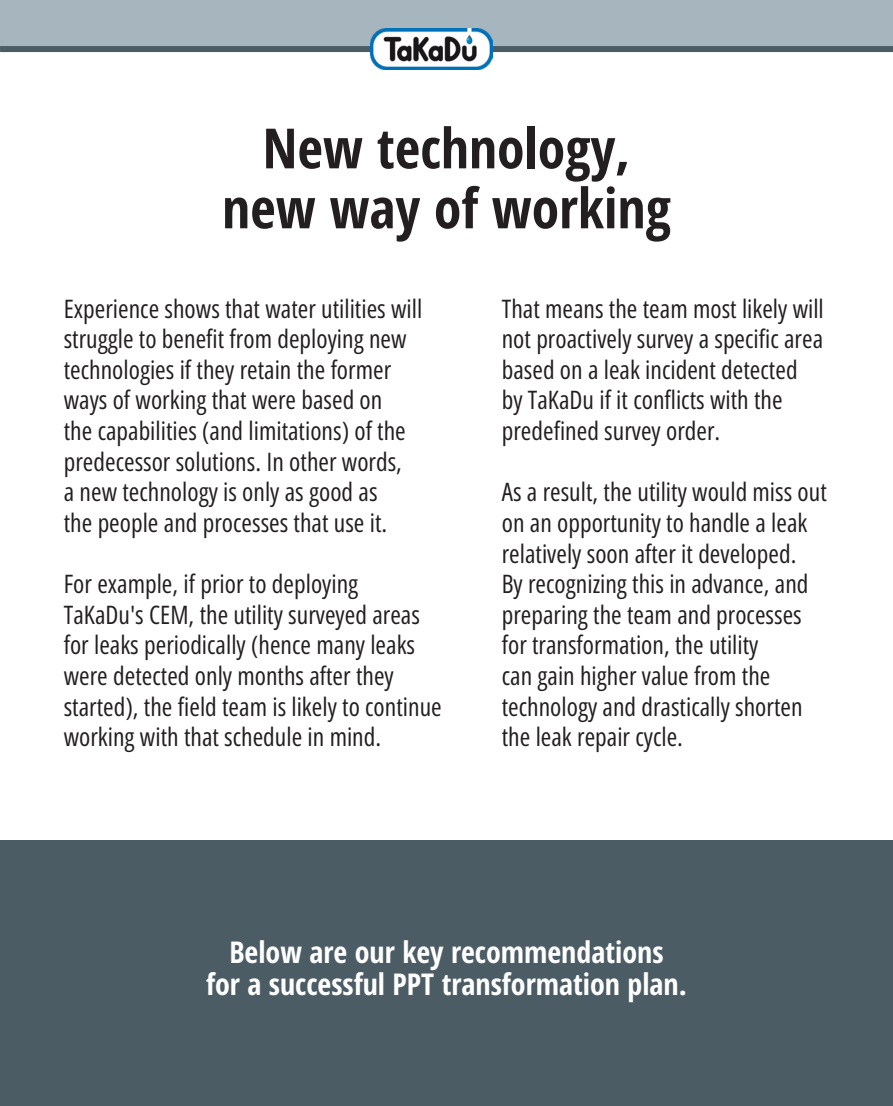
<style>
.page{position:relative;width:893px;height:1106px;background:#fff}
.page>*{position:absolute;margin:0;border:0;box-sizing:border-box;transform-origin:0 0}
.t1{font:700 55.5px/60px "Open Sans Hebrew Condensed";color:#231f20;text-align:center}
.t2{font:700 30px/32.4px "Open Sans Hebrew Condensed";color:#fff;text-align:center}
.t3{font:25.5px/30.6px "Open Sans Hebrew Condensed";color:#231f20}
</style>
<div class="page">
<div style="left:0;top:0;width:893px;height:49px;background:#a7b6be"></div>
<div style="left:0;top:46px;width:893px;height:6px;background:#4c5c65"></div>
<img style="left:371px;top:29px;width:122px;height:41px">
<div style="left:0;top:840px;width:893px;height:266px;background:#4c5c65"></div>
<h1 class="t1" style="left:222px;top:121px;width:450px">New technology, new way of working</h1>
<p class="t3" style="left:64px;top:294px;width:360px">Experience shows that water utilities will struggle to benefit from deploying new technologies if they retain the former ways of working that were based on<br>the capabilities (and limitations) of the predecessor solutions. In other words,<br>a new technology is only as good as<br>the people and processes that use it.</p>
<p class="t3" style="left:64px;top:569px;width:379px">For example, if prior to deploying TaKaDu's CEM, the utility surveyed areas for leaks periodically (hence many leaks were detected only months after they started), the field team is likely to continue working with that schedule in mind.</p>
<p class="t3" style="left:502px;top:294px;width:324px">That means the team most likely will not proactively survey a specific area based on a leak incident detected by TaKaDu if it conflicts with the predefined survey order.</p>
<p class="t3" style="left:502px;top:477px;width:327px">As a result, the utility would miss out on an opportunity to handle a leak relatively soon after it developed.<br>By recognizing this in advance, and preparing the team and processes for transformation, the utility<br>can gain higher value from the technology and drastically shorten the leak repair cycle.</p>
<p class="t2" style="left:206px;top:937px;width:482px">Below are our key recommendations<br>for a successful PPT transformation plan.</p>
</div>
